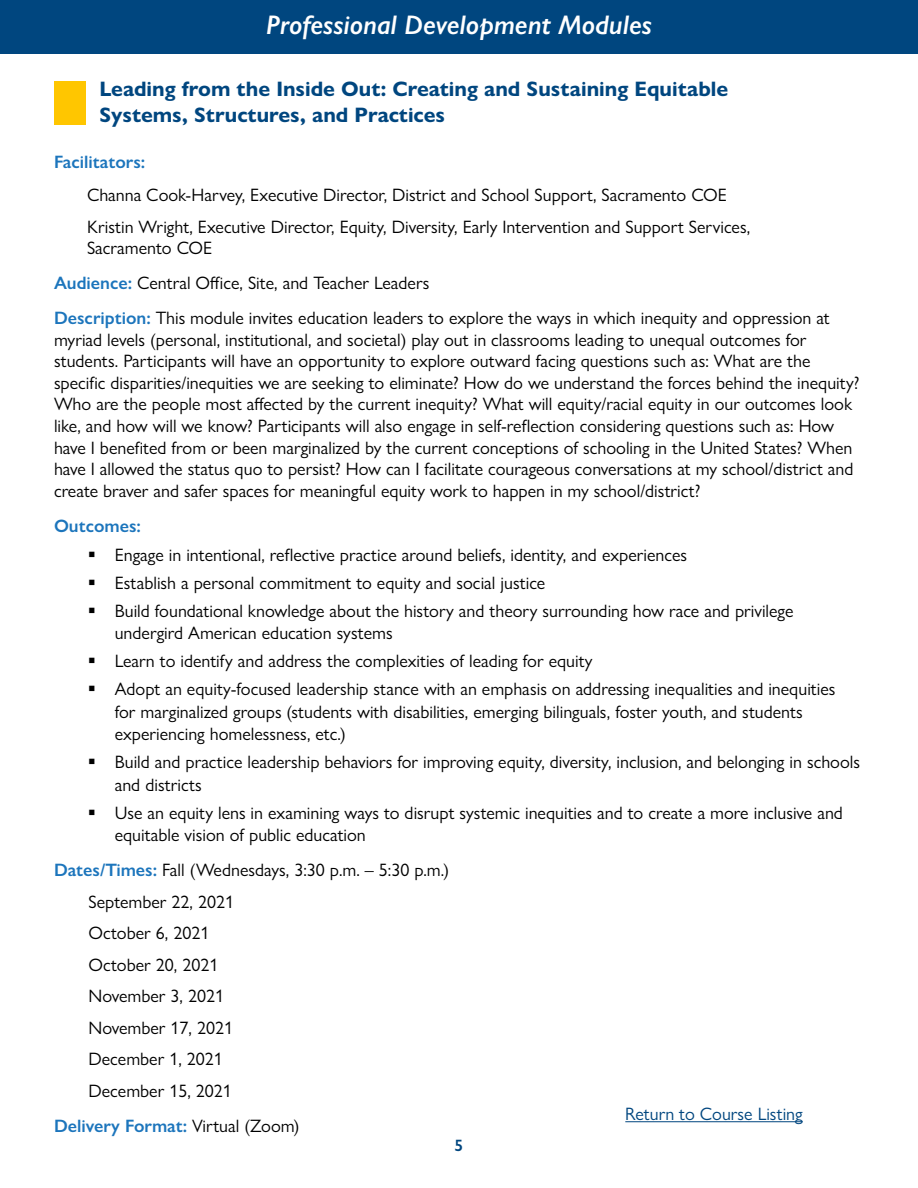
<style>
.page{position:relative;width:918px;height:1188px;background:#fff}
.page>*{position:absolute;margin:0;border:0;box-sizing:border-box;transform-origin:0 0}
.t1{font:italic 600 27px "Gill Sans Nova";color:#fff}
.Header__H1{font:700 21px/25.2px "Gill Sans Nova";color:#00467f}
.t2{font:18px/21.6px "Gill Sans Nova";color:#000}
.t3{font:600 18px "Gill Sans Nova";color:#1c75bc}
.t4{font:18px "Gill Sans Nova";color:#00467f}
.t5{font:600 16.5px "Gill Sans Nova";color:#00467f}
.s1{font-weight:600;color:#1c75bc}
.s2{font-weight:400;color:#000}
</style>
<div class="page">
<div style="left:0;top:0;width:918px;height:54px;background:#00467f"></div>
<div style="left:54px;top:81px;width:32px;height:43px;background:#ffc600"></div>
<hr style="left:625px;top:1121px;width:178px;height:1px;background:#00467f">
<h1 class="t1" style="left:266px;top:8px;width:387px">Professional Development Modules</h1>
<h1 class="Header__H1" style="left:99px;top:77px;width:630px">Leading from the Inside Out: Creating and Sustaining Equitable<br>Systems, Structures, and Practices</h1>
<h2 class="t3" style="left:54px;top:151px;width:93px">Facilitators:</h2>
<h2 class="t2" style="left:87px;top:184px;width:641px">Channa Cook-Harvey, Executive Director, District and School Support, Sacramento COE</h2>
<h2 class="t2" style="left:87px;top:216px;width:665px;line-height:21px">Kristin Wright, Executive Director, Equity, Diversity, Early Intervention and Support Services,<br>Sacramento COE</h2>
<h2 class="t2" style="left:54px;top:272px;width:377px"><span class="s1">Audience:</span> Central Office, Site, and Teacher Leaders</h2>
<h2 class="t2" style="left:54px;top:307px;width:807px"><span class="s1">Description:</span> This module invites education leaders to explore the ways in which inequity and oppression at myriad levels (personal, institutional, and societal) play out in classrooms leading to unequal outcomes for students. Participants will have an opportunity to explore outward facing questions such as: What are the specific disparities/inequities we are seeking to eliminate? How do we understand the forces behind the inequity?<br>Who are the people most affected by the current inequity? What will equity/racial equity in our outcomes look like, and how will we know? Participants will also engage in self-reflection considering questions such as: How have I benefited from or been marginalized by the current conceptions of schooling in the United States? When have I allowed the status quo to persist? How can I facilitate courageous conversations at my school/district and create braver and safer spaces for meaningful equity work to happen in my school/district?</h2>
<h2 class="t3" style="left:54px;top:515px;width:88px">Outcomes:</h2>
<p class="t2" style="left:88px;top:544px;width:601px">▪ Engage in intentional, reflective practice around beliefs, identity, and experiences</p>
<p class="t2" style="left:88px;top:572px;width:459px">▪ Establish a personal commitment to equity and social justice</p>
<p class="t2" style="left:115px;top:599px;width:680px;line-height:22.5px;text-indent:-27px">▪ Build foundational knowledge about the history and theory surrounding how race and privilege undergird American education systems</p>
<p class="t2" style="left:88px;top:650px;width:506px">▪ Learn to identify and address the complexities of leading for equity</p>
<p class="t2" style="left:115px;top:678px;width:722px;line-height:22.5px;text-indent:-27px">▪ Adopt an equity-focused leadership stance with an emphasis on addressing inequalities and inequities for marginalized groups (students with disabilities, emerging bilinguals, foster youth, and students experiencing homelessness, etc.)</p>
<p class="t2" style="left:115px;top:751px;width:747px;line-height:22.5px;text-indent:-27px">▪ Build and practice leadership behaviors for improving equity, diversity, inclusion, and belonging in schools and districts</p>
<p class="t2" style="left:115px;top:801px;width:730px;line-height:22.5px;text-indent:-27px">▪ Use an equity lens in examining ways to disrupt systemic inequities and to create a more inclusive and equitable vision of public education</p>
<h2 class="t2" style="left:54px;top:859px;width:397px"><span class="s1">Dates/Times:</span> Fall (Wednesdays, 3:30 p.m. – 5:30 p.m.)</h2>
<h2 class="t2" style="left:88px;top:891px;width:147px">September 22, 2021</h2>
<h2 class="t2" style="left:88px;top:922px;width:122px">October 6, 2021</h2>
<h2 class="t2" style="left:88px;top:954px;width:131px">October 20, 2021</h2>
<h2 class="t2" style="left:88px;top:985px;width:137px">November 3, 2021</h2>
<h2 class="t2" style="left:88px;top:1017px;width:146px">November 17, 2021</h2>
<h2 class="t2" style="left:88px;top:1048px;width:136px">December 1, 2021</h2>
<h2 class="t2" style="left:88px;top:1080px;width:145px">December 15, 2021</h2>
<h2 class="t3" style="left:54px;top:1115px;width:247px">Delivery Format: <span class="s2">Virtual (Zoom)</span></h2>
<p class="t4" style="left:625px;top:1103px;width:179px">Return to Course Listing</p>
<p class="t5" style="left:455px;top:1136px;width:10px">5</p>
</div>
